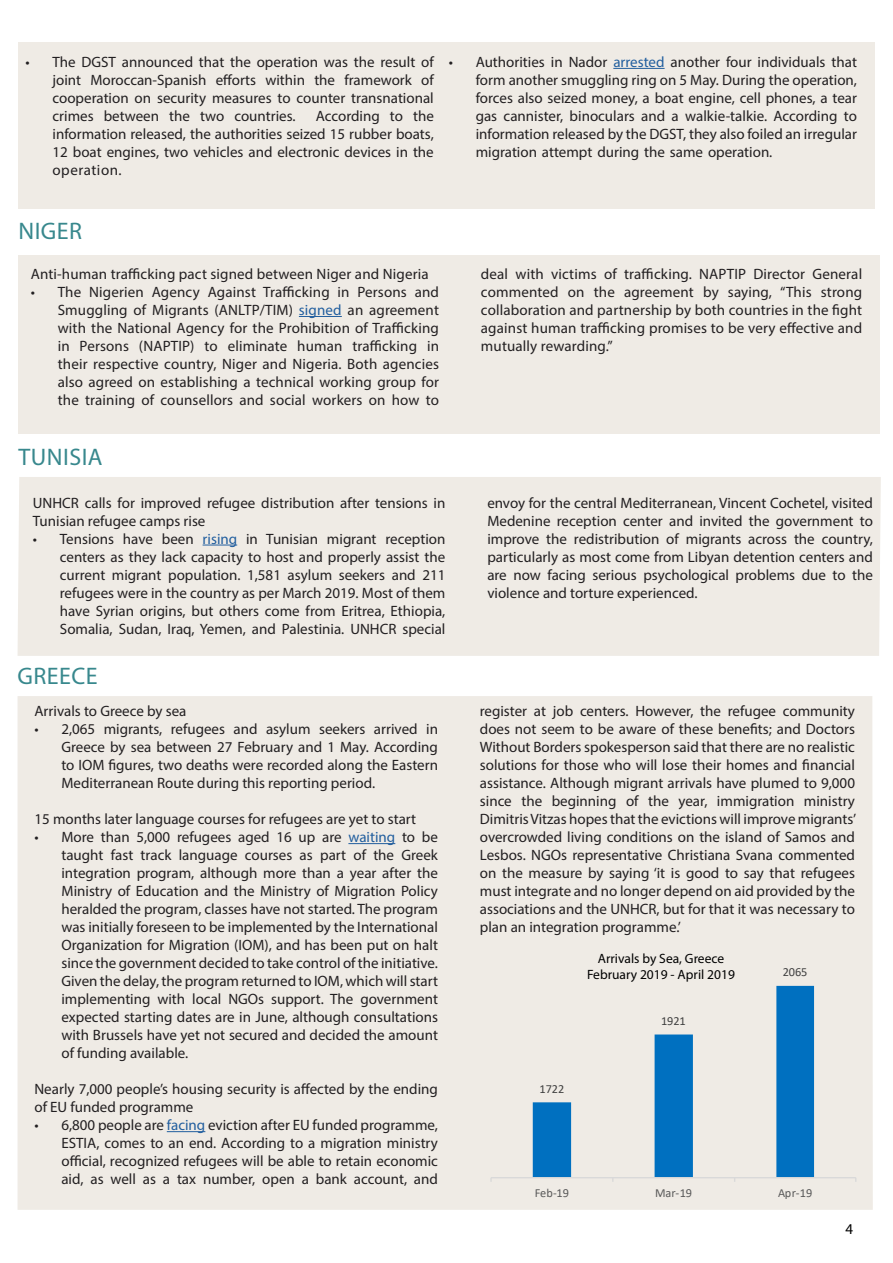
<style>
.page{position:relative;width:893px;height:1263px;background:#fff}
.page>*{position:absolute;margin:0;border:0;box-sizing:border-box;transform-origin:0 0}
.t1{font:24px "Myriad Pro";letter-spacing:.02em;color:#38888d}
.t2{font:15px/18px "Myriad Pro";color:#221f21;text-align:justify}
.t3{font:15px "Myriad Pro";color:#000}
.t4{font:13.5px/16.2px "Myriad Pro";color:#000;text-align:center}
.t5{font:12.3px "Calibri";letter-spacing:-.005em;color:#595959}
.t6{font:12.3px "Calibri";letter-spacing:-.005em;color:#404040}
.s1{color:#215e9e}
</style>
<div class="page">
<div style="left:18px;top:696px;width:855px;height:514px;background:#efebe5"></div>
<div style="left:18px;top:43px;width:856px;height:166px;background:#efebe5"></div>
<hr style="left:613px;top:68px;width:52px;height:1px;background:#215e9e">
<div style="left:18px;top:255px;width:862px;height:179px;background:#efebe5"></div>
<hr style="left:299px;top:316px;width:43px;height:1px;background:#215e9e">
<div style="left:18px;top:477px;width:863px;height:179px;background:#efebe5"></div>
<hr style="left:203px;top:545px;width:34px;height:1px;background:#215e9e">
<hr style="left:348px;top:843px;width:47px;height:1px;background:#215e9e">
<hr style="left:167px;top:1131px;width:38px;height:1px;background:#215e9e">
<svg style="left:487px;top:967px;width:381px;height:232px;background:#c4d5de"></svg>
<p class="t2" style="left:53px;top:53px;width:383px;text-indent:-27px">• The DGST announced that the operation was the result of joint Moroccan-Spanish efforts within the framework of cooperation on security measures to counter transnational crimes between the two countries.</p>
<p class="t2" style="left:53px;top:107px;width:383px;text-indent:263px">According to the information released, the authorities seized 15 rubber boats, 12 boat engines, two vehicles and electronic devices in the operation.</p>
<p class="t2" style="left:476px;top:53px;width:383px;text-indent:-27px">• Authorities in Nador <span class="s1">arrested</span> another four individuals that form another smuggling ring on 5 May. During the operation, forces also seized money, a boat engine, cell phones, a tear gas cannister, binoculars and a walkie-talkie. According to information released by the DGST, they also foiled an irregular migration attempt during the same operation.</p>
<h1 class="t1" style="left:18px;top:216px;width:65px">NIGER</h1>
<p class="t2" style="left:31px;top:265px;width:399px">Anti-human trafficking pact signed between Niger and Nigeria</p>
<p class="t2" style="left:58px;top:283px;width:383px;text-indent:-27px">• The Nigerien Agency Against Trafficking in Persons and Smuggling of Migrants (ANLTP/TIM) <span class="s1">signed</span> an agreement with the National Agency for the Prohibition of Trafficking in Persons (NAPTIP) to eliminate human trafficking in their respective country, Niger and Nigeria. Both agencies also agreed on establishing a technical working group for the training of counsellors and social workers on how to</p>
<p class="t2" style="left:481px;top:265px;width:383px">deal with victims of trafficking. NAPTIP Director General commented on the agreement by saying, “This strong collaboration and partnership by both countries in the fight against human trafficking promises to be very effective and mutually rewarding.”</p>
<h1 class="t1" style="left:18px;top:442px;width:86px">TUNISIA</h1>
<p class="t2" style="left:33px;top:493px;width:414px">UNHCR calls for improved refugee distribution after tensions in<br>Tunisian refugee camps rise</p>
<p class="t2" style="left:60px;top:529px;width:387px;text-indent:-27px">• Tensions have been <span class="s1">rising</span> in Tunisian migrant reception centers as they lack capacity to host and properly assist the current migrant population. 1,581 asylum seekers and 211 refugees were in the country as per March 2019. Most of them have Syrian origins, but others come from Eritrea, Ethiopia, Somalia, Sudan, Iraq, Yemen, and Palestinia. UNHCR special</p>
<h1 class="t1" style="left:18px;top:661px;width:82px">GREECE</h1>
<p class="t2" style="left:34px;top:702px;width:154px">Arrivals to Greece by sea</p>
<p class="t2" style="left:61px;top:720px;width:378px;text-indent:-27px">• 2,065 migrants, refugees and asylum seekers arrived in Greece by sea between 27 February and 1 May. According to IOM figures, two deaths were recorded along the Eastern Mediterranean Route during this reporting period.</p>
<p class="t2" style="left:34px;top:810px;width:383px">15 months later language courses for refugees are yet to start</p>
<p class="t2" style="left:61px;top:828px;width:378px;text-indent:-27px">• More than 5,000 refugees aged 16 up are <span class="s1">waiting</span> to be taught fast track language courses as part of the Greek integration program, although more than a year after the Ministry of Education and the Ministry of Migration Policy heralded the program, classes have not started. The program was initially foreseen to be implemented by the International Organization for Migration (IOM), and has been put on halt since the government decided to take control of the initiative.<br>Given the delay, the program returned to IOM, which will start implementing with local NGOs support. The government expected starting dates are in June, although consultations with Brussels have yet not secured and decided the amount of funding available.</p>
<p class="t2" style="left:34px;top:1080px;width:405px">Nearly 7,000 people’s housing security is affected by the ending of EU funded programme</p>
<p class="t2" style="left:61px;top:1116px;width:378px;text-indent:-27px">• 6,800 people are <span class="s1">facing</span> eviction after EU funded programme, ESTIA, comes to an end. According to a migration ministry official, recognized refugees will be able to retain economic aid, as well as a tax number, open a bank account, and</p>
<p class="t2" style="left:487px;top:493px;width:387px">envoy for the central Mediterranean, Vincent Cochetel, visited Medenine reception center and invited the government to improve the redistribution of migrants across the country, particularly as most come from Libyan detention centers and are now facing serious psychological problems due to the violence and torture experienced.</p>
<p class="t2" style="left:480px;top:702px;width:378px">register at job centers. However, the refugee community does not seem to be aware of these benefits; and Doctors Without Borders spokesperson said that there are no realistic solutions for those who will lose their homes and financial assistance. Although migrant arrivals have plumed to 9,000 since the beginning of the year, immigration ministry Dimitris Vitzas hopes that the evictions will improve migrants’ overcrowded living conditions on the island of Samos and Lesbos. NGOs representative Christiana Svana commented on the measure by saying ‘it is good to say that refugees must integrate and no longer depend on aid provided by the associations and the UNHCR, but for that it was necessary to plan an integration programme.’</p>
<p class="t4" style="left:587px;top:950px;width:149px">Arrivals by Sea, Greece<br>February 2019 - April 2019</p>
<p class="t6" style="left:783px;top:963px;width:26px">2065</p>
<p class="t6" style="left:540px;top:1080px;width:26px">1722</p>
<p class="t6" style="left:661px;top:1012px;width:26px">1921</p>
<p class="t5" style="left:535px;top:1184px;width:36px">Feb-19</p>
<p class="t5" style="left:655px;top:1184px;width:39px">Mar-19</p>
<p class="t5" style="left:778px;top:1184px;width:36px">Apr-19</p>
<p class="t3" style="left:845px;top:1220px;width:9px">4</p>
</div>
